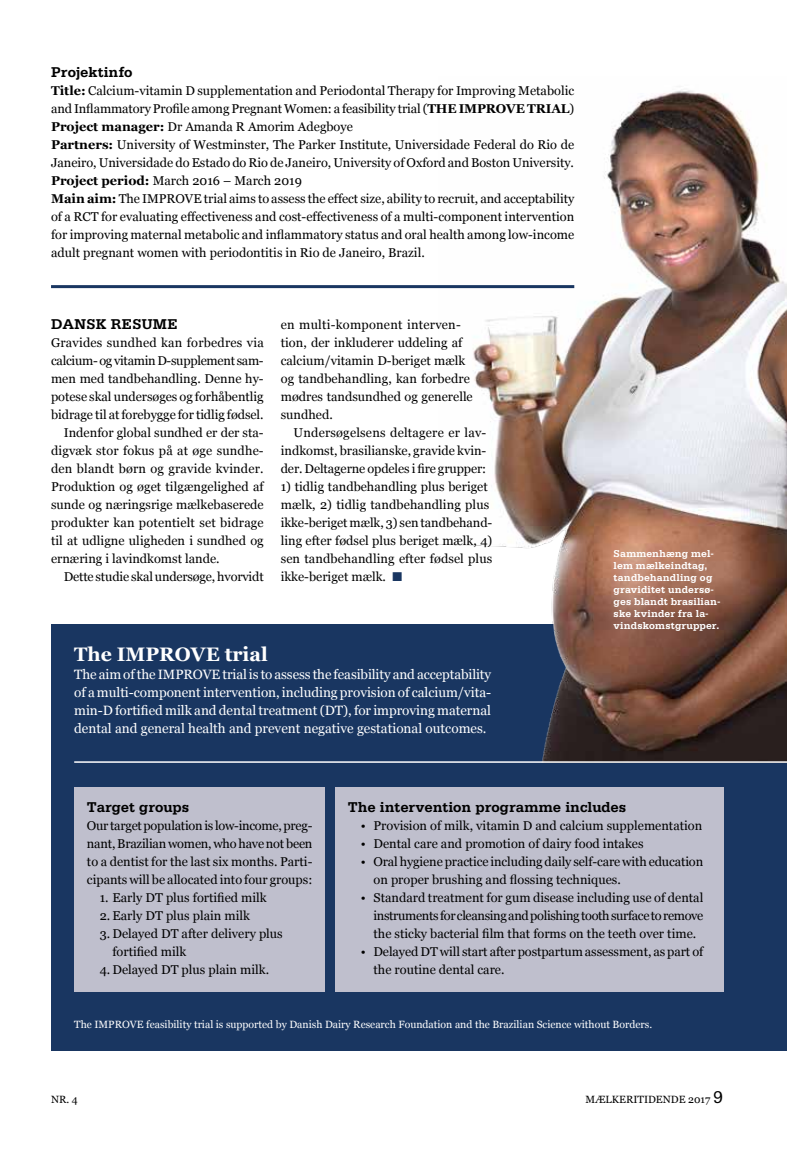
<style>
.page{position:relative;width:787px;height:1149px;background:#fff}
.page>*{position:absolute;margin:0;border:0;box-sizing:border-box;transform-origin:0 0}
.t1{font:700 19.5px "Georgia";color:#fff}
.t2{font:700 15px "Serifa";color:#000}
.t3{font:700 15px "Serifa";letter-spacing:.025em;color:#000}
.t4{font:13.5px/18px "Georgia";color:#fff;text-align:justify}
.t5{font:12.75px/18px "Georgia";color:#000}
.t6{font:12.75px "Georgia";letter-spacing:-.02em;color:#000}
.t7{font:700 10.5px/12px "Serifa";letter-spacing:.01em;color:#fff}
.t8{font:10.5px "Georgia";color:#fff}
.t9{font:10.5px "Georgia";color:#000}
.s1{font-weight:700}
.s2{color:#193661}
.s3{font-family:"Serifa";font-size:18px}
</style>
<div class="page">
<div style="left:51px;top:624px;width:736px;height:426px;background:#193661"></div>
<img style="left:439px;top:90px;width:348px;height:671px">
<div style="left:74px;top:787px;width:250px;height:204px;background:#bfbfcd"></div>
<div style="left:335px;top:787px;width:388px;height:204px;background:#bfbfcd"></div>
<hr style="left:74px;top:761px;width:713px;height:1px;background:#fff">
<hr style="left:51px;top:285px;width:523px;height:3px;background:#193661">
<p class="t2" style="left:51px;top:63px;width:83px">Projektinfo</p>
<p class="t5" style="left:51px;top:81px;width:525px"><span class="s1">Title:</span> Calcium-vitamin D supplementation and Periodontal Therapy for Improving Metabolic and Inflammatory Profile among Pregnant Women: a feasibility trial (<span class="s1">THE IMPROVE TRIAL</span>)<br><span class="s1">Project manager:</span> Dr Amanda R Amorim Adegboye<br><span class="s1">Partners:</span> University of Westminster, The Parker Institute, Universidade Federal do Rio de Janeiro, Universidade do Estado do Rio de Janeiro, University of Oxford and Boston University.<br><span class="s1">Project period:</span> March 2016 – March 2019<br><span class="s1">Main aim:</span> The IMPROVE trial aims to assess the effect size, ability to recruit, and acceptability of a RCT for evaluating effectiveness and cost-effectiveness of a multi-component intervention for improving maternal metabolic and inflammatory status and oral health among low-income adult pregnant women with periodontitis in Rio de Janeiro, Brazil.</p>
<p class="t3" style="left:51px;top:315px;width:128px">DANSK RESUME</p>
<p class="t5" style="left:51px;top:333px;width:214px">Gravides sundhed kan forbedres via</p>
<p class="t6" style="left:51px;top:352px;width:214px">calcium- og vitamin D-supplement sam-</p>
<p class="t5" style="left:51px;top:369px;width:214px">men med tandbehandling. Denne hy-</p>
<p class="t5" style="left:51px;top:387px;width:214px">potese skal undersøges og forhåbentlig</p>
<p class="t5" style="left:51px;top:405px;width:214px">bidrage til at forebygge for tidlig fødsel.</p>
<p class="t5" style="left:64px;top:423px;width:201px">Indenfor global sundhed er der sta-</p>
<p class="t5" style="left:51px;top:441px;width:214px">digvæk stor fokus på at øge sundhe-</p>
<p class="t5" style="left:51px;top:459px;width:214px">den blandt børn og gravide kvinder.</p>
<p class="t5" style="left:51px;top:477px;width:214px">Produktion og øget tilgængelighed af</p>
<p class="t5" style="left:51px;top:495px;width:214px">sunde og næringsrige mælkebaserede</p>
<p class="t5" style="left:51px;top:513px;width:214px">produkter kan potentielt set bidrage</p>
<p class="t5" style="left:51px;top:531px;width:214px">til at udligne uligheden i sundhed og</p>
<p class="t5" style="left:51px;top:549px;width:170px">ernæring i lavindkomst lande.</p>
<p class="t5" style="left:64px;top:567px;width:201px">Dette studie skal undersøge, hvorvidt</p>
<p class="t5" style="left:281px;top:315px;width:193px">en multi-komponent interven&shy;tion, der inkluderer uddeling af calcium/vitamin D-beriget mælk og tandbehandling, kan forbedre mødres tandsundhed og generelle sundhed.</p>
<p class="t5" style="left:281px;top:423px;width:207px;text-align:justify;text-indent:13px">Undersøgelsens deltagere er lav&shy;indkomst, brasilianske, gravide kvin&shy;der. Deltagerne opdeles i fire grupper:</p>
<p class="t5" style="left:281px;top:477px;width:213px">1) tidlig tandbehandling plus beriget mælk, 2) tidlig tandbehandling plus ikke-beriget mælk, 3) sen tandbehand&shy;ling efter fødsel plus beriget mælk, 4) sen tandbehandling efter fødsel plus ikke-beriget mælk. <span class="s2">■</span></p>
<h1 class="t1" style="left:74px;top:641px;width:195px">The IM PROVE trial</h1>
<p class="t4" style="left:74px;top:665px;width:418px">The aim of the IMPROVE trial is to assess the feasibility and acceptability of a multi-component intervention, including provision of calcium/vita&shy;min-D fortified milk and dental treatment (DT), for improving maternal dental and general health and prevent negative gestational outcomes.</p>
<p class="t7" style="left:613px;top:547px;width:108px">Sammenhæng mel&shy;lem mælkeindtag, tandbehandling og graviditet undersø&shy;ges blandt brasilian&shy;ske kvinder fra la&shy;vindskomstgrupper.</p>
<p class="t2" style="left:87px;top:797px;width:104px">Target groups</p>
<p class="t5" style="left:87px;top:816px;width:227px;text-align:justify">Our target population is low-income, preg&shy;nant, Brazilian women, who have not been to a dentist for the last six months. Parti&shy;cipants will be allocated into four groups:</p>
<p class="t5" style="left:100px;top:888px;width:168px">1. Early DT plus fortified milk</p>
<p class="t5" style="left:100px;top:906px;width:152px">2. Early DT plus plain milk</p>
<p class="t5" style="left:112px;top:924px;width:172px;text-indent:-13px">3. Delayed DT after delivery plus fortified milk</p>
<p class="t5" style="left:100px;top:960px;width:171px">4. Delayed DT plus plain milk.</p>
<p class="t2" style="left:348px;top:797px;width:280px">The intervention programme includes</p>
<p class="t5" style="left:361px;top:816px;width:343px">• Provision of milk, vitamin D and calcium supplementation</p>
<p class="t5" style="left:361px;top:834px;width:284px">• Dental care and promotion of dairy food intakes</p>
<p class="t5" style="left:373px;top:852px;width:331px;text-indent:-13px">• Oral hygiene practice including daily self-care with education on proper brushing and flossing techniques.</p>
<p class="t5" style="left:373px;top:888px;width:331px;text-align:justify;text-indent:-13px">• Standard treatment for gum disease including use of dental instruments for cleansing and polishing tooth surface to remove the sticky bacterial film that forms on the teeth over time.</p>
<p class="t5" style="left:373px;top:942px;width:331px;text-indent:-13px">• Delayed DT will start after postpartum assessment, as part of the routine dental care.</p>
<p class="t8" style="left:74px;top:1017px;width:579px">The IMPROVE feasibility trial is supported by Danish Dairy Research Foundation and the Brazilian Science without Borders.</p>
<p class="t9" style="left:51px;top:1093px;width:28px">NR. 4</p>
<p class="t9" style="left:585px;top:1093px;width:139px">MÆLKERITIDENDE 2017 <span class="s3">9</span></p>
</div>
